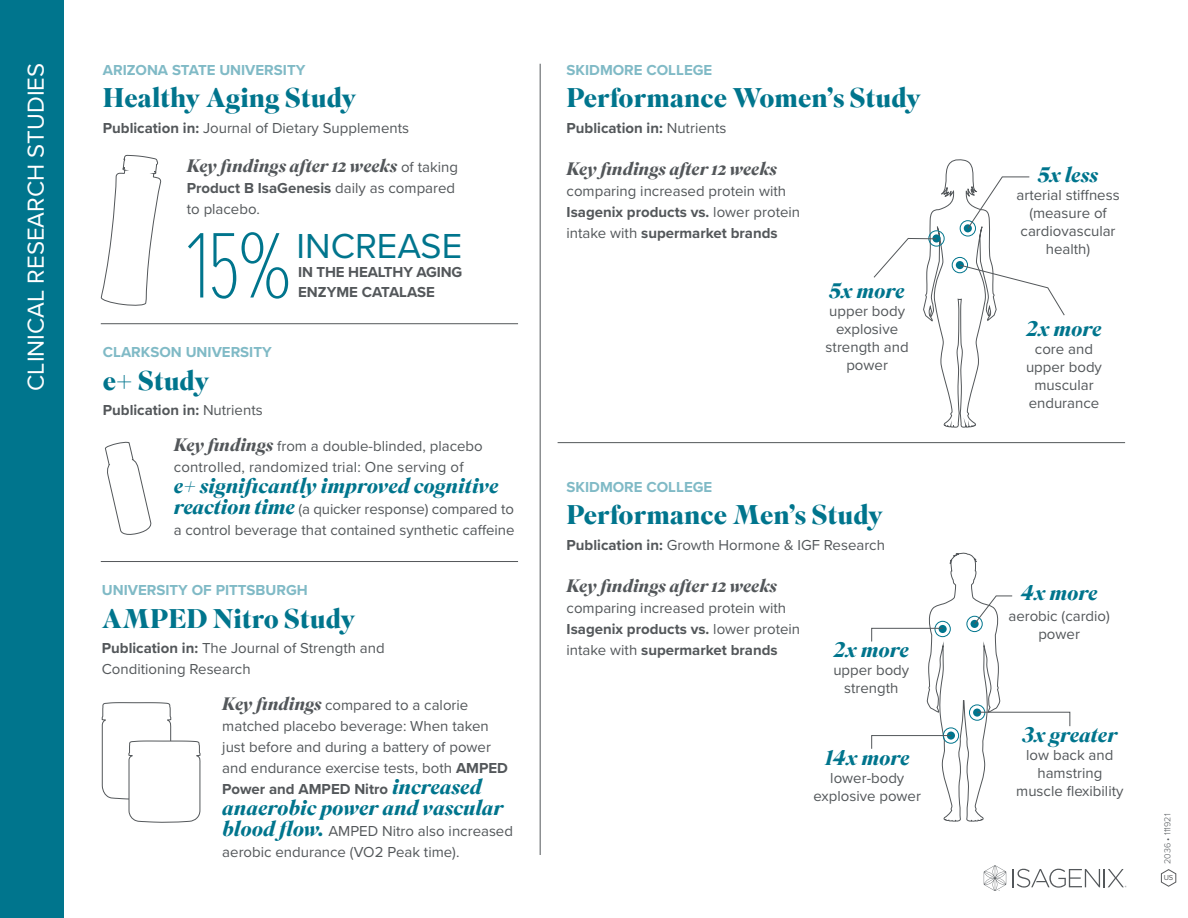
<style>
.page{position:relative;width:1188px;height:918px;background:#fff}
.page>*{position:absolute;margin:0;border:0;box-sizing:border-box;transform-origin:0 0}
.t1{font:100 96.45px "Proxima Nova Ex Cn";color:#00758d}
.t2{font:36px "Proxima Nova";color:#00758d}
.t3{font:700 27px "Superior Title";color:#00758d}
.t4{font:24px "Proxima Nova";color:#fff}
.t5{font:italic 700 21px "Superior Title";color:#00758d}
.t6{font:italic 700 18px "Superior Title";color:#53575a}
.t7{font:15px/18px "Proxima Nova";color:#53575a}
.t8{font:700 15px "Proxima Nova";color:#80bac6}
.t9{font:700 15px/19.5px "Proxima Nova";color:#53575a}
.t10{font:300 9px "Proxima Nova";color:#53575a}
.t11{font:7.5px "Proxima Nova";color:#58595b}
.s1{font-weight:700}
.s2{font-family:"Proxima Nova";font-weight:400;font-style:normal;font-size:15px}
.s3{font-weight:400}
.s4{font-family:"Superior Title";font-weight:700;font-style:italic;font-size:18px}
.s5{font-family:"Superior Title";font-weight:700;font-style:italic;font-size:21px;color:#00758d}
</style>
<div class="page">
<hr style="left:101px;top:323px;width:417px;height:1px;background:#53575a">
<hr style="left:558px;top:442px;width:567px;height:1px;background:#53575a">
<hr style="left:540px;top:64px;width:1px;height:791px;background:#53575a">
<hr style="left:101px;top:561px;width:417px;height:1px;background:#53575a">
<svg style="left:101px;top:154px;width:60px;height:152px"></svg>
<svg style="left:101px;top:702px;width:100px;height:121px"></svg>
<svg style="left:105px;top:442px;width:47px;height:93px"></svg>
<svg style="left:1161px;top:869px;width:15px;height:18px"></svg>
<svg style="left:873px;top:159px;width:192px;height:269px"></svg>
<svg style="left:871px;top:552px;width:200px;height:270px"></svg>
<div style="left:0;top:0;width:64px;height:918px;background:#00758d"></div>
<svg style="left:1013px;top:869px;width:114px;height:19px"></svg>
<svg style="left:984px;top:865px;width:22px;height:26px"></svg>
<h3 class="t4" style="left:18px;top:391px;width:329px;rotate:-90deg">CLINICAL RESEARCH STUDIES</h3>
<p class="t8" style="left:103px;top:59px;width:204px">ARIZONA STATE UNIVERSITY</p>
<h3 class="t3" style="left:103px;top:81px;width:255px">Healthy Aging Study</h3>
<p class="t7" style="left:103px;top:118px;width:308px"><span class="s1">Publication in:</span> Journal of Dietary Supplements</p>
<p class="t6" style="left:187px;top:155px;width:273px">Key findings after 12 weeks <span class="s2">of taking</span></p>
<p class="t7" style="left:187px;top:177px;width:270px;line-height:21px"><span class="s1">Product B IsaGenesis</span> daily as compared to placebo.</p>
<h1 class="t1" style="left:187px;top:195px;width:106px">15%</h1>
<h2 class="t2" style="left:297px;top:219px;width:167px">INCREASE</h2>
<p class="t9" style="left:298px;top:262px;width:166px">IN THE HEALTHY AGING<br>ENZYME CATALASE</p>
<p class="t8" style="left:103px;top:341px;width:170px">CLARKSON UNIVERSITY</p>
<h3 class="t3" style="left:103px;top:364px;width:108px">e+ Study</h3>
<p class="t9" style="left:103px;top:400px;width:161px">Publication in: <span class="s3">Nutrients</span></p>
<p class="t7" style="left:174px;top:435px;width:310px;line-height:21px"><span class="s4">Key findings</span> from a double-blinded, placebo controlled, randomized trial: One serving of</p>
<h3 class="t5" style="left:174px;top:473px;width:326px">e+ significantly improved cognitive</h3>
<p class="t7" style="left:174px;top:498px;width:342px;line-height:21px"><span class="s5">reaction time</span> (a quicker response) compared to a control beverage that contained synthetic caffeine</p>
<p class="t8" style="left:102px;top:579px;width:207px">UNIVERSITY OF PITTSBURGH</p>
<h3 class="t3" style="left:102px;top:601px;width:255px">AMPED Nitro Study</h3>
<p class="t7" style="left:102px;top:637px;width:284px;line-height:21px"><span class="s1">Publication in:</span> The Journal of Strength and<br>Conditioning Research</p>
<p class="t7" style="left:222px;top:694px;width:287px;line-height:21px"><span class="s4">Key findings</span> compared to a calorie matched placebo beverage: When taken just before and during a battery of power and endurance exercise tests, both <span class="s1">AMPED Power and AMPED Nitro</span> <span class="s5">increased</span></p>
<h3 class="t5" style="left:222px;top:795px;width:283px">anaerobic power and vascular</h3>
<p class="t7" style="left:222px;top:820px;width:292px;line-height:21px"><span class="s5">blood flow.</span> AMPED Nitro also increased aerobic endurance (VO2 Peak time).</p>
<p class="t8" style="left:567px;top:59px;width:147px">SKIDMORE COLLEGE</p>
<h3 class="t3" style="left:567px;top:81px;width:356px">Performance Women’s Study</h3>
<p class="t9" style="left:567px;top:118px;width:161px">Publication in: <span class="s3">Nutrients</span></p>
<p class="t6" style="left:567px;top:158px;width:212px">Key findings after 12 weeks</p>
<p class="t7" style="left:567px;top:180px;width:235px;line-height:21px">comparing increased protein with<br><span class="s1">Isagenix products vs.</span> lower protein intake with <span class="s1">supermarket brands</span></p>
<h3 class="t5" style="left:830px;top:278px;width:76px">5x more</h3>
<p class="t7" style="left:826px;top:301px;width:85px;text-align:center">upper body explosive strength and power</p>
<p class="t8" style="left:567px;top:475px;width:147px">SKIDMORE COLLEGE</p>
<h3 class="t3" style="left:567px;top:498px;width:318px">Performance Men’s Study</h3>
<p class="t7" style="left:567px;top:535px;width:320px"><span class="s1">Publication in:</span> Growth Hormone &amp; IGF Research</p>
<p class="t6" style="left:567px;top:575px;width:212px">Key findings after 12 weeks</p>
<p class="t7" style="left:567px;top:596px;width:235px;line-height:21px">comparing increased protein with<br><span class="s1">Isagenix products vs.</span> lower protein intake with <span class="s1">supermarket brands</span></p>
<h3 class="t5" style="left:834px;top:638px;width:77px">2x more</h3>
<p class="t7" style="left:833px;top:661px;width:77px;text-align:center">upper body strength</p>
<h3 class="t5" style="left:825px;top:745px;width:86px">14x more</h3>
<p class="t7" style="left:814px;top:768px;width:109px;text-align:center">lower-body explosive power</p>
<h3 class="t5" style="left:1038px;top:163px;width:62px">5x less</h3>
<p class="t7" style="left:1017px;top:185px;width:105px;text-align:center">arterial stiffness (measure of cardiovascular health)</p>
<h3 class="t5" style="left:1026px;top:317px;width:77px">2x more</h3>
<p class="t7" style="left:1026px;top:340px;width:77px;text-align:center">core and upper body muscular endurance</p>
<h3 class="t5" style="left:1021px;top:581px;width:79px">4x more</h3>
<p class="t7" style="left:1008px;top:607px;width:103px;text-align:center">aerobic (cardio) power</p>
<h3 class="t5" style="left:1022px;top:723px;width:96px">3x greater</h3>
<p class="t7" style="left:1016px;top:746px;width:109px;text-align:center">low back and hamstring muscle flexibility</p>
<p class="t10" style="left:1161px;top:864px;width:52px;rotate:-90deg">2036 • 111921</p>
<p class="t11" style="left:1164px;top:872px;width:11px">US</p>
</div>
